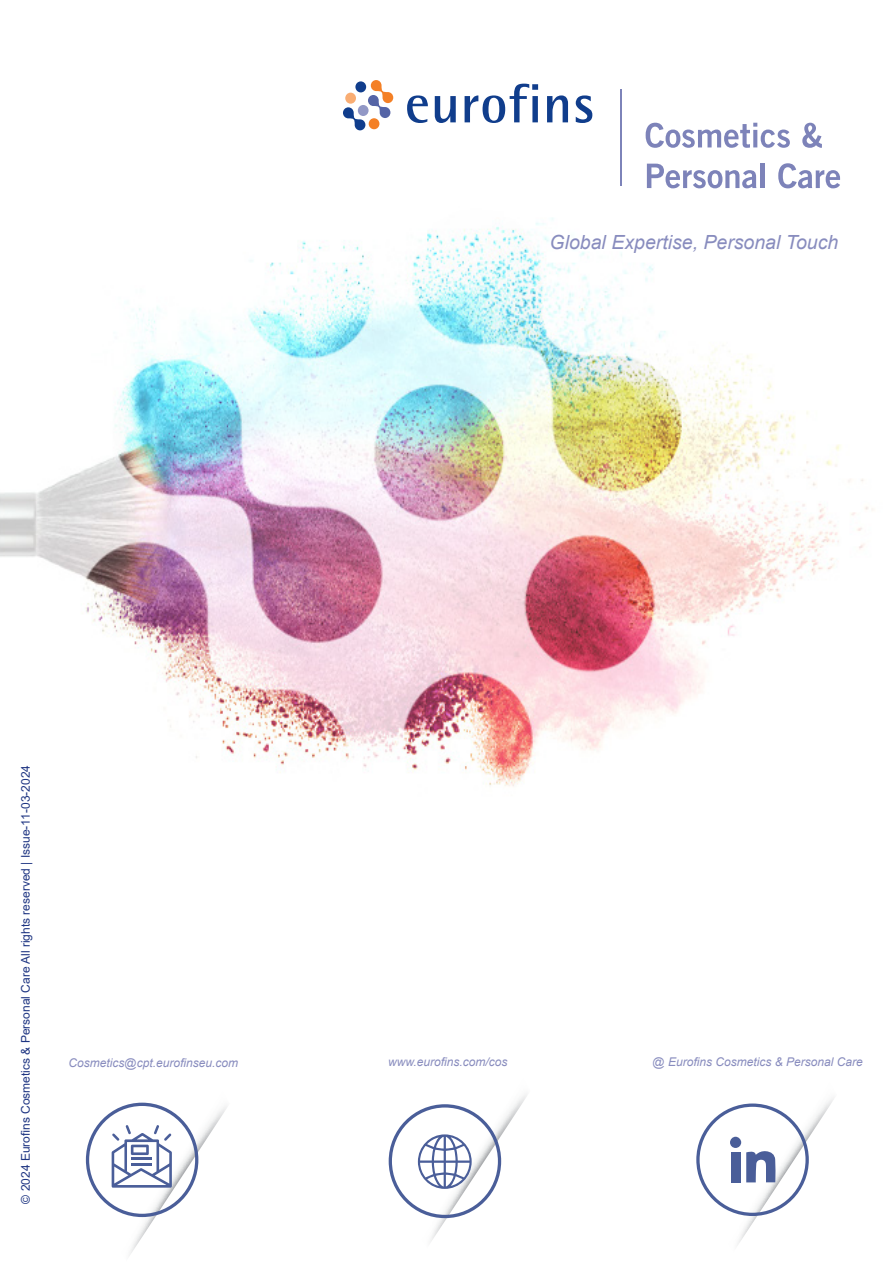
<style>
.page{position:relative;width:893px;height:1263px;background:#fff}
.page>*{position:absolute;margin:0;border:0;box-sizing:border-box;transform-origin:0 0}
.t1{font:italic 19.5px "Arial";color:#888cbe}
.t2{font:italic 12px "Arial";color:#888cbe}
.t3{font:12px "Arial";color:#1e3582}
</style>
<div class="page">
<img style="left:0;top:218px;width:873px;height:569px">
<svg style="left:696px;top:1098px;width:138px;height:147px"></svg>
<div style="left:731px;top:1152px;width:9px;height:30px;background:#4a5e99"></div>
<div style="left:730px;top:1137px;width:11px;height:11px;background:#4a5e99;border-radius:50%"></div>
<svg style="left:389px;top:1094px;width:138px;height:148px"></svg>
<svg style="left:86px;top:1102px;width:141px;height:154px"></svg>
<hr style="left:131px;top:1163px;width:20px;height:2px;background:#4a5e99">
<hr style="left:131px;top:1158px;width:20px;height:2px;background:#4a5e99">
<hr style="left:620px;top:89px;width:2px;height:97px;background:#7d83b9">
<svg style="left:343px;top:80px;width:50px;height:50px"></svg>
<div style="left:369px;top:118px;width:10px;height:11px;background:#f48026;border-radius:50%"></div>
<div style="left:345px;top:93px;width:11px;height:11px;background:#f9ad73;border-radius:50%"></div>
<div style="left:355px;top:81px;width:11px;height:11px;background:#103d8c;border-radius:50%"></div>
<svg style="left:407px;top:95px;width:21px;height:28px"></svg>
<svg style="left:435px;top:96px;width:21px;height:27px"></svg>
<svg style="left:465px;top:84px;width:73px;height:39px"></svg>
<svg style="left:547px;top:95px;width:21px;height:27px"></svg>
<svg style="left:576px;top:95px;width:16px;height:28px"></svg>
<svg style="left:646px;top:123px;width:144px;height:25px"></svg>
<svg style="left:802px;top:123px;width:20px;height:25px"></svg>
<svg style="left:647px;top:164px;width:109px;height:24px"></svg>
<hr style="left:761px;top:164px;width:4px;height:24px;background:#7d83b9">
<svg style="left:778px;top:163px;width:62px;height:25px"></svg>
<p class="t1" style="left:550px;top:230px;width:290px">Global Expertise, Personal Touch</p>
<p class="t3" style="left:17px;top:1204px;width:440px;rotate:-90deg">© 2024 Eurofins Cosmetics &amp; Personal Care All rights reserved | Issue-11-03-2024</p>
<p class="t2" style="left:69px;top:1055px;width:171px">Cosmetics@cpt.eurofinseu.com</p>
<p class="t2" style="left:388px;top:1054px;width:121px">www.eurofins.com/cos</p>
<p class="t2" style="left:652px;top:1054px;width:212px">@ Eurofins Cosmetics &amp; Personal Care</p>
</div>
